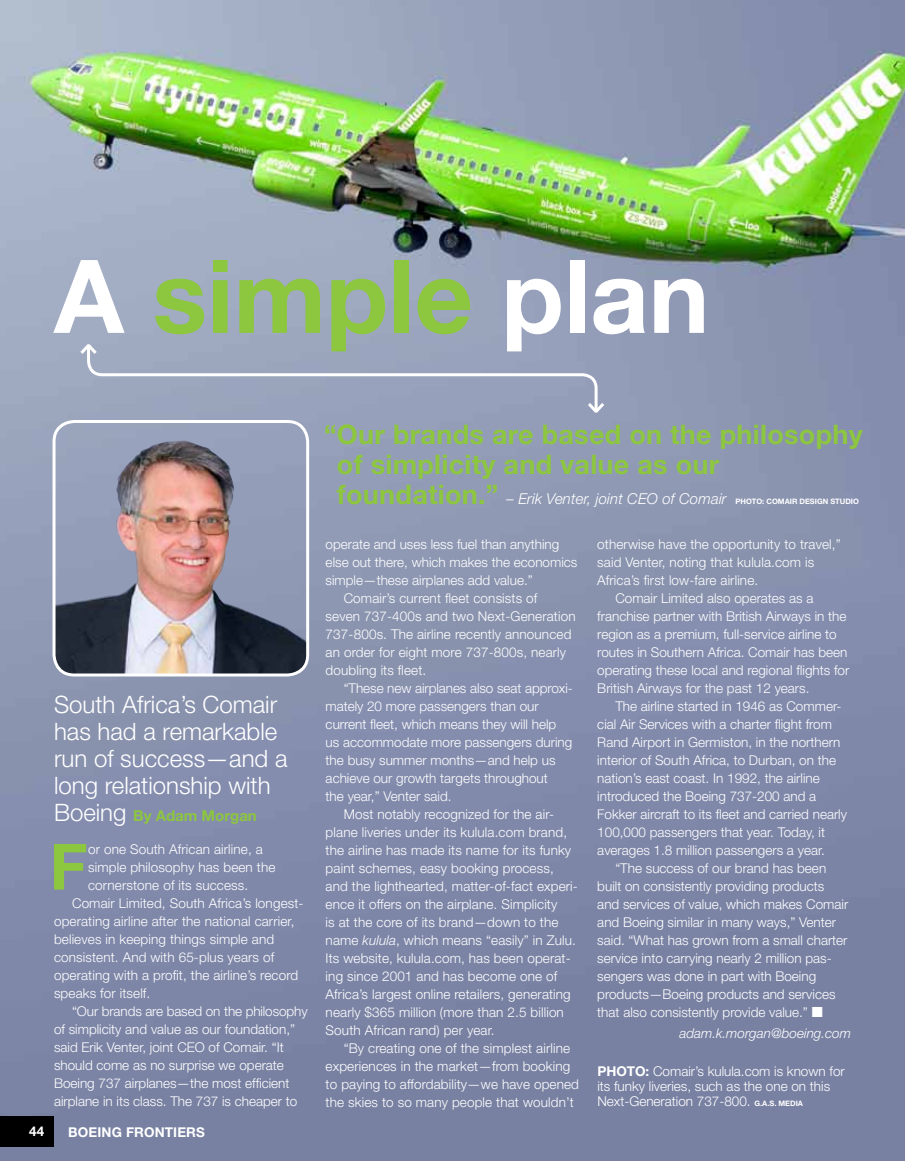
<style>
.page{position:relative;width:905px;height:1161px;background:#fff}
.page>*{position:absolute;margin:0;border:0;box-sizing:border-box;transform-origin:0 0}
.t1{font:700 102px "Helvetica Neue";color:#8dc63f}
.t2{font:700 63.9px "Helvetica Neue";color:#8dc63f}
.t3{font:700 27px/30px "Helvetica Neue";letter-spacing:.01em;color:#8dc63f}
.t4{font:300 24px/27px "Helvetica Neue";color:#fff}
.t5{font:italic 300 15px "Helvetica Neue";letter-spacing:.01em;color:#fff}
.t6{font:700 15px "Helvetica Neue";color:#8dc63f}
.t7{font:300 13.5px/15px "Helvetica Neue";color:#fff}
.t8{font:italic 300 13.5px "Helvetica Neue";color:#fff}
.t9{font:700 13.5px "Helvetica Neue";letter-spacing:.01em;color:#fff}
.t10{font:700 7.5px "Helvetica Neue";color:#fff}
.s1{color:#fff}
.s2{font-weight:300;font-size:24px;color:#fff}
.s3{font-weight:700;font-style:normal;font-size:27px;color:#8dc63f}
.s4{font-weight:700;font-style:normal;font-size:7.5px}
.s5{font-style:italic}
.s6{font-weight:700}
.s7{font-weight:700;font-size:7.5px}
</style>
<div class="page">
<img style="left:0;top:0;width:904px;height:1161px">
<div style="left:77px;top:341px;width:530px;height:75px;background:#9aa4bd"></div>
<img style="left:54px;top:441px;width:254px;height:234px">
<div style="left:52px;top:420px;width:257px;height:256px;border:3px solid #fff;border-radius:20px"></div>
<div style="left:0;top:1116px;width:54px;height:31px;background:#000"></div>
<h1 class="t1" style="left:54px;top:233px;width:656px"><span class="s1">A</span> simple <span class="s1">plan</span></h1>
<h3 class="t4" style="left:54px;top:690px;width:235px">South Africa’s Comair has had a remarkable run of success—and a long relationship with</h3>
<p class="t6" style="left:54px;top:806px;width:204px"><span class="s2">Boeing</span> By Adam Morgan</p>
<h2 class="t2" style="left:50px;top:827px;width:39px">F</h2>
<p class="t7" style="left:88px;top:841px;width:176px">or one South African airline, a</p>
<p class="t7" style="left:88px;top:859px;width:189px">simple philosophy has been the</p>
<p class="t7" style="left:88px;top:877px;width:162px">cornerstone of its success.</p>
<p class="t7" style="left:72px;top:895px;width:233px">Comair Limited, South Africa’s longest-</p>
<p class="t7" style="left:54px;top:913px;width:242px">operating airline after the national carrier,</p>
<p class="t7" style="left:54px;top:931px;width:222px">believes in keeping things simple and</p>
<p class="t7" style="left:54px;top:949px;width:222px">consistent. And with 65-plus years of</p>
<p class="t7" style="left:54px;top:967px;width:246px">operating with a profit, the airline’s record</p>
<p class="t7" style="left:54px;top:985px;width:98px">speaks for itself.</p>
<p class="t7" style="left:72px;top:1003px;width:237px">“Our brands are based on the philosophy</p>
<p class="t7" style="left:54px;top:1021px;width:243px">of simplicity and value as our foundation,”</p>
<p class="t7" style="left:54px;top:1039px;width:231px">said Erik Venter, joint CEO of Comair. “It</p>
<p class="t7" style="left:54px;top:1057px;width:231px">should come as no surprise we operate</p>
<p class="t7" style="left:54px;top:1075px;width:237px">Boeing 737 airplanes—the most efficient</p>
<p class="t7" style="left:54px;top:1093px;width:245px">airplane in its class. The 737 is cheaper to</p>
<p class="t9" style="left:29px;top:1123px;width:17px">44</p>
<p class="t9" style="left:68px;top:1123px;width:138px">BOEING FRONTIERS</p>
<h3 class="t3" style="left:337px;top:419px;width:527px;text-indent:-13px">“Our brands are based on the philosophy of simplicity and value as our</h3>
<p class="t5" style="left:337px;top:490px;width:416px"><span class="s3">foundation.”</span> – Erik Venter, joint CEO of Comair <span class="s4">Photo</span></p>
<p class="t10" style="left:762px;top:497px;width:98px">: COMAIR DESIGN STUDIO</p>
<p class="t7" style="left:325px;top:536px;width:235px">operate and uses less fuel than anything</p>
<p class="t7" style="left:325px;top:554px;width:253px">else out there, which makes the economics</p>
<p class="t7" style="left:325px;top:572px;width:209px">simple—these airplanes add value.”</p>
<p class="t7" style="left:343px;top:590px;width:195px">Comair’s current fleet consists of</p>
<p class="t7" style="left:325px;top:608px;width:251px">seven 737-400s and two Next-Generation</p>
<p class="t7" style="left:325px;top:626px;width:247px">737-800s. The airline recently announced</p>
<p class="t7" style="left:325px;top:644px;width:242px">an order for eight more 737-800s, nearly</p>
<p class="t7" style="left:325px;top:662px;width:102px">doubling its fleet.</p>
<p class="t7" style="left:343px;top:680px;width:231px">“These new airplanes also seat approxi-</p>
<p class="t7" style="left:325px;top:698px;width:214px">mately 20 more passengers than our</p>
<p class="t7" style="left:325px;top:716px;width:232px">current fleet, which means they will help</p>
<p class="t7" style="left:325px;top:734px;width:248px">us accommodate more passengers during</p>
<p class="t7" style="left:325px;top:752px;width:231px">the busy summer months—and help us</p>
<p class="t7" style="left:325px;top:770px;width:224px">achieve our growth targets throughout</p>
<p class="t7" style="left:325px;top:788px;width:127px">the year,” Venter said.</p>
<p class="t7" style="left:343px;top:806px;width:212px">Most notably recognized for the air-</p>
<p class="t7" style="left:325px;top:824px;width:243px">plane liveries under its kulula.com brand,</p>
<p class="t7" style="left:325px;top:842px;width:247px">the airline has made its name for its funky</p>
<p class="t7" style="left:325px;top:860px;width:230px">paint schemes, easy booking process,</p>
<p class="t7" style="left:325px;top:878px;width:254px">and the lighthearted, matter-of-fact experi-</p>
<p class="t7" style="left:325px;top:896px;width:233px">ence it offers on the airplane. Simplicity</p>
<p class="t7" style="left:325px;top:914px;width:234px">is at the core of its brand—down to the</p>
<p class="t7" style="left:325px;top:932px;width:252px">name <span class="s5">kulula</span>, which means “easily” in Zulu.</p>
<p class="t7" style="left:325px;top:950px;width:246px">Its website, kulula.com, has been operat-</p>
<p class="t7" style="left:325px;top:968px;width:233px">ing since 2001 and has become one of</p>
<p class="t7" style="left:325px;top:986px;width:247px">Africa’s largest online retailers, generating</p>
<p class="t7" style="left:325px;top:1004px;width:240px">nearly $365 million (more than 2.5 billion</p>
<p class="t7" style="left:325px;top:1022px;width:170px">South African rand) per year.</p>
<p class="t7" style="left:343px;top:1040px;width:228px">“By creating one of the simplest airline</p>
<p class="t7" style="left:325px;top:1058px;width:246px">experiences in the market—from booking</p>
<p class="t7" style="left:325px;top:1076px;width:255px">to paying to affordability—we have opened</p>
<p class="t7" style="left:325px;top:1094px;width:249px">the skies to so many people that wouldn’t</p>
<p class="t7" style="left:597px;top:537px;width:245px">otherwise have the opportunity to travel,”</p>
<p class="t7" style="left:597px;top:555px;width:218px">said Venter, noting that kulula.com is</p>
<p class="t7" style="left:597px;top:573px;width:162px">Africa’s first low-fare airline.</p>
<p class="t7" style="left:615px;top:591px;width:200px">Comair Limited also operates as a</p>
<p class="t7" style="left:597px;top:609px;width:251px">franchise partner with British Airways in the</p>
<p class="t7" style="left:597px;top:627px;width:241px">region as a premium, full-service airline to</p>
<p class="t7" style="left:597px;top:645px;width:252px">routes in Southern Africa. Comair has been</p>
<p class="t7" style="left:597px;top:662px;width:253px">operating these local and regional flights for</p>
<p class="t7" style="left:597px;top:680px;width:214px">British Airways for the past 12 years.</p>
<p class="t7" style="left:615px;top:698px;width:228px">The airline started in 1946 as Commer-</p>
<p class="t7" style="left:597px;top:716px;width:236px">cial Air Services with a charter flight from</p>
<p class="t7" style="left:597px;top:734px;width:245px">Rand Airport in Germiston, in the northern</p>
<p class="t7" style="left:597px;top:752px;width:240px">interior of South Africa, to Durban, on the</p>
<p class="t7" style="left:597px;top:770px;width:224px">nation’s east coast. In 1992, the airline</p>
<p class="t7" style="left:597px;top:788px;width:220px">introduced the Boeing 737-200 and a</p>
<p class="t7" style="left:597px;top:806px;width:251px">Fokker aircraft to its fleet and carried nearly</p>
<p class="t7" style="left:597px;top:824px;width:229px">100,000 passengers that year. Today, it</p>
<p class="t7" style="left:597px;top:842px;width:229px">averages 1.8 million passengers a year.</p>
<p class="t7" style="left:615px;top:860px;width:212px">“The success of our brand has been</p>
<p class="t7" style="left:597px;top:878px;width:228px">built on consistently providing products</p>
<p class="t7" style="left:597px;top:896px;width:252px">and services of value, which makes Comair</p>
<p class="t7" style="left:597px;top:914px;width:240px">and Boeing similar in many ways,” Venter</p>
<p class="t7" style="left:597px;top:932px;width:252px">said. “What has grown from a small charter</p>
<p class="t7" style="left:597px;top:950px;width:236px">service into carrying nearly 2 million pas-</p>
<p class="t7" style="left:597px;top:968px;width:220px">sengers was done in part with Boeing</p>
<p class="t7" style="left:597px;top:986px;width:240px">products—Boeing products and services</p>
<p class="t7" style="left:597px;top:1004px;width:227px">that also consistently provide value.” ■</p>
<p class="t8" style="left:679px;top:1026px;width:173px">adam.k.morgan@boeing.com</p>
<p class="t7" style="left:597px;top:1063px;width:249px"><span class="s6">PHOTO:</span> Comair’s kulula.com is known for its funky liveries, such as the one on this<br>Next-Generation 737-800. <span class="s7">G.A.S. MEDIA</span></p>
</div>
